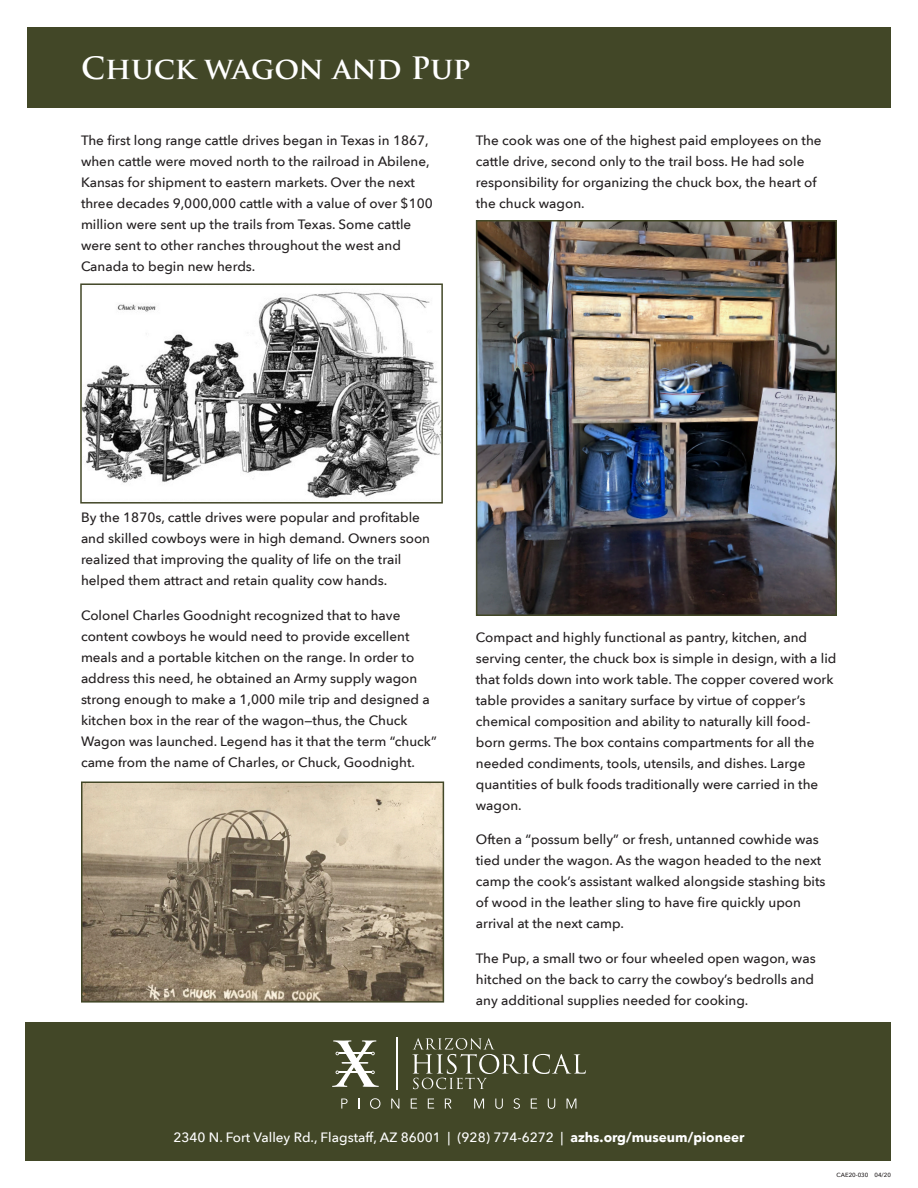
<style>
.page{position:relative;width:918px;height:1188px;background:#fff}
.page>*{position:absolute;margin:0;border:0;box-sizing:border-box;transform-origin:0 0}
.headline{font:700 30px "Trajan Pro";color:#fff}
.text_med{font:500 13.5px/21px "Avenir Next LT Pro";color:#231f20}
.text_med-2{font:500 13.5px "Avenir Next LT Pro";color:#fff}
.jobnumber{font:500 6px "Avenir Next LT Pro";color:#231f20}
.s1{font-weight:700}
</style>
<div class="page">
<div style="left:26px;top:1022px;width:865px;height:139px;background:#424727"></div>
<svg style="left:412px;top:1038px;width:174px;height:51px"></svg>
<svg style="left:332px;top:1040px;width:47px;height:47px"></svg>
<hr style="left:396px;top:1038px;width:1px;height:52px;background:#fff">
<svg style="left:341px;top:1099px;width:7px;height:10px"></svg>
<svg style="left:370px;top:1098px;width:10px;height:11px"></svg>
<svg style="left:391px;top:1099px;width:8px;height:10px"></svg>
<svg style="left:411px;top:1099px;width:6px;height:10px"></svg>
<svg style="left:428px;top:1099px;width:6px;height:10px"></svg>
<svg style="left:445px;top:1099px;width:7px;height:10px"></svg>
<svg style="left:474px;top:1099px;width:10px;height:10px"></svg>
<svg style="left:495px;top:1099px;width:8px;height:10px"></svg>
<svg style="left:513px;top:1098px;width:7px;height:11px"></svg>
<svg style="left:531px;top:1099px;width:6px;height:10px"></svg>
<svg style="left:548px;top:1099px;width:7px;height:10px"></svg>
<svg style="left:567px;top:1099px;width:9px;height:10px"></svg>
<div style="left:27px;top:27px;width:864px;height:81px;background:#424727"></div>
<img style="left:83px;top:292px;width:357px;height:207px">
<div style="left:80px;top:283px;width:363px;height:221px;border:2px solid #424727"></div>
<img style="left:84px;top:785px;width:357px;height:215px">
<div style="left:81px;top:782px;width:363px;height:221px;border:2px solid #424727"></div>
<img style="left:479px;top:223px;width:355px;height:390px">
<div style="left:476px;top:220px;width:361px;height:396px;border:2px solid #424727"></div>
<p class="headline" style="left:81px;top:49px;width:391px">Chuck wagon and Pup</p>
<p class="text_med" style="left:81px;top:130px;width:353px">The first long range cattle drives began in Texas in 1867, when cattle were moved north to the railroad in Abilene, Kansas for shipment to eastern markets. Over the next three decades 9,000,000 cattle with a value of over $100 million were sent up the trails from Texas. Some cattle were sent to other ranches throughout the west and Canada to begin new herds.</p>
<p class="text_med" style="left:476px;top:130px;width:347px">The cook was one of the highest paid employees on the cattle drive, second only to the trail boss. He had sole responsibility for organizing the chuck box, the heart of the chuck wagon.</p>
<p class="text_med" style="left:81px;top:507px;width:351px">By the 1870s, cattle drives were popular and profitable and skilled cowboys were in high demand. Owners soon realized that improving the quality of life on the trail helped them attract and retain quality cow hands.</p>
<p class="text_med" style="left:81px;top:605px;width:357px">Colonel Charles Goodnight recognized that to have content cowboys he would need to provide excellent meals and a portable kitchen on the range. In order to address this need, he obtained an Army supply wagon strong enough to make a 1,000 mile trip and designed a kitchen box in the rear of the wagon—thus, the Chuck Wagon was launched. Legend has it that the term “chuck” came from the name of Charles, or Chuck, Goodnight.</p>
<p class="text_med" style="left:476px;top:626px;width:362px">Compact and highly functional as pantry, kitchen, and serving center, the chuck box is simple in design, with a lid that folds down into work table. The copper covered work table provides a sanitary surface by virtue of copper’s chemical composition and ability to naturally kill food&shy;born germs. The box contains compartments for all the needed condiments, tools, utensils, and dishes. Large quantities of bulk foods traditionally were carried in the wagon.</p>
<p class="text_med" style="left:476px;top:829px;width:351px">Often a “possum belly” or fresh, untanned cowhide was tied under the wagon. As the wagon headed to the next camp the cook’s assistant walked alongside stashing bits of wood in the leather sling to have fire quickly upon arrival at the next camp.</p>
<p class="text_med" style="left:476px;top:947px;width:341px;text-align:justify">The Pup, a small two or four wheeled open wagon, was hitched on the back to carry the cowboy’s bedrolls and any additional supplies needed for cooking.</p>
<p class="text_med-2" style="left:173px;top:1129px;width:573px">2340 N. Fort Valley Rd., Flagstaff, AZ 86001 | (928) 774-6272 | <span class="s1">azhs.org/museum/pioneer</span></p>
<p class="jobnumber" style="left:837px;top:1171px;width:56px">CAE20-030 04/20</p>
</div>
